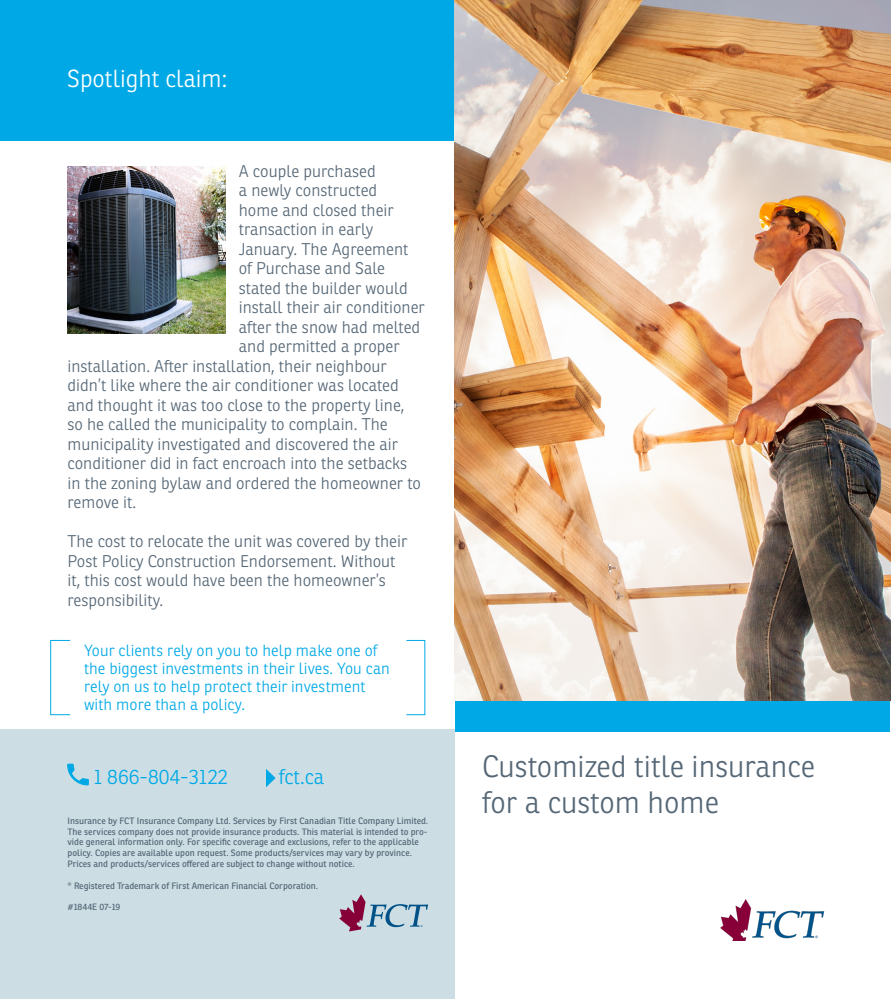
<style>
.page{position:relative;width:891px;height:999px;background:#fff}
.page>*{position:absolute;margin:0;border:0;box-sizing:border-box;transform-origin:0 0}
.t1{font:300 30px/36px "Ronnia";color:#556776}
.t2{font:300 24px "Ronnia";color:#fff}
.t3{font:300 20.55px "Ronnia";color:#00a9e6}
.t4{font:300 16.5px/19.5px "Ronnia";color:#556776}
.t5{font:300 15.75px/18px "Ronnia";letter-spacing:.005em;color:#00a9e6}
.t6{font:9px/10.8px "Ronnia";color:#556776}
</style>
<div class="page">
<div style="left:456px;top:699px;width:434px;height:32px;background:#00a9e6"></div>
<div style="left:0;top:0;width:482px;height:141px;background:#00a9e6"></div>
<div style="left:0;top:730px;width:455px;height:269px;background:#ccdee4"></div>
<img style="left:455px;top:0;width:436px;height:701px">
<svg style="left:67px;top:764px;width:22px;height:21px"></svg>
<svg style="left:266px;top:769px;width:10px;height:19px"></svg>
<svg style="left:339px;top:894px;width:89px;height:38px"></svg>
<img style="left:720px;top:899px;width:105px;height:42px">
<div style="left:50px;top:640px;width:21px;height:75px;border:1px solid #00a9e6"></div>
<img style="left:68px;top:167px;width:157px;height:166px">
<h2 class="t2" style="left:67px;top:64px;width:162px">Spotlight claim:</h2>
<p class="t4" style="left:239px;top:161px;width:138px">A couple purchased</p>
<p class="t4" style="left:239px;top:181px;width:140px">a newly constructed</p>
<p class="t4" style="left:239px;top:200px;width:157px">home and closed their</p>
<p class="t4" style="left:239px;top:220px;width:136px">transaction in early</p>
<p class="t4" style="left:239px;top:239px;width:171px">January. The Agreement</p>
<p class="t4" style="left:239px;top:259px;width:148px">of Purchase and Sale</p>
<p class="t4" style="left:239px;top:278px;width:171px">stated the builder would</p>
<p class="t4" style="left:239px;top:298px;width:188px">install their air conditioner</p>
<p class="t4" style="left:239px;top:317px;width:183px">after the snow had melted</p>
<p class="t4" style="left:239px;top:337px;width:162px">and permitted a proper</p>
<p class="t4" style="left:68px;top:356px;width:321px">installation. After installation, their neighbour</p>
<p class="t4" style="left:68px;top:376px;width:333px">didn’t like where the air conditioner was located</p>
<p class="t4" style="left:68px;top:395px;width:338px">and thought it was too close to the property line,</p>
<p class="t4" style="left:68px;top:415px;width:322px">so he called the municipality to complain. The</p>
<p class="t4" style="left:68px;top:434px;width:332px">municipality investigated and discovered the air</p>
<p class="t4" style="left:68px;top:454px;width:341px">conditioner did in fact encroach into the setbacks</p>
<p class="t4" style="left:68px;top:473px;width:355px">in the zoning bylaw and ordered the homeowner to</p>
<p class="t4" style="left:68px;top:493px;width:70px">remove it.</p>
<p class="t4" style="left:68px;top:532px;width:341px">The cost to relocate the unit was covered by their Post Policy Construction Endorsement. Without it, this cost would have been the homeowner’s responsibility.</p>
<p class="t5" style="left:84px;top:642px;width:307px">Your clients rely on you to help make one of the biggest investments in their lives. You can rely on us to help protect their investment with more than a policy.</p>
<p class="t3" style="left:94px;top:764px;width:135px">1 866-804-3122</p>
<p class="t3" style="left:279px;top:764px;width:47px">fct.ca</p>
<p class="t6" style="left:68px;top:815px;width:362px">Insurance by FCT Insurance Company Ltd. Services by First Canadian Title Company Limited.<br>The services company does not provide insurance products. This material is intended to pro&shy;vide general information only. For specific coverage and exclusions, refer to the applicable policy. Copies are available upon request. Some products/services may vary by province.<br>Prices and products/services offered are subject to change without notice.</p>
<p class="t6" style="left:68px;top:880px;width:252px">® Registered Trademark of First American Financial Corporation.</p>
<p class="t6" style="left:68px;top:902px;width:54px">#1844E 07-19</p>
<h1 class="t1" style="left:482px;top:748px;width:334px">Customized title insurance for a custom home</h1>
</div>
